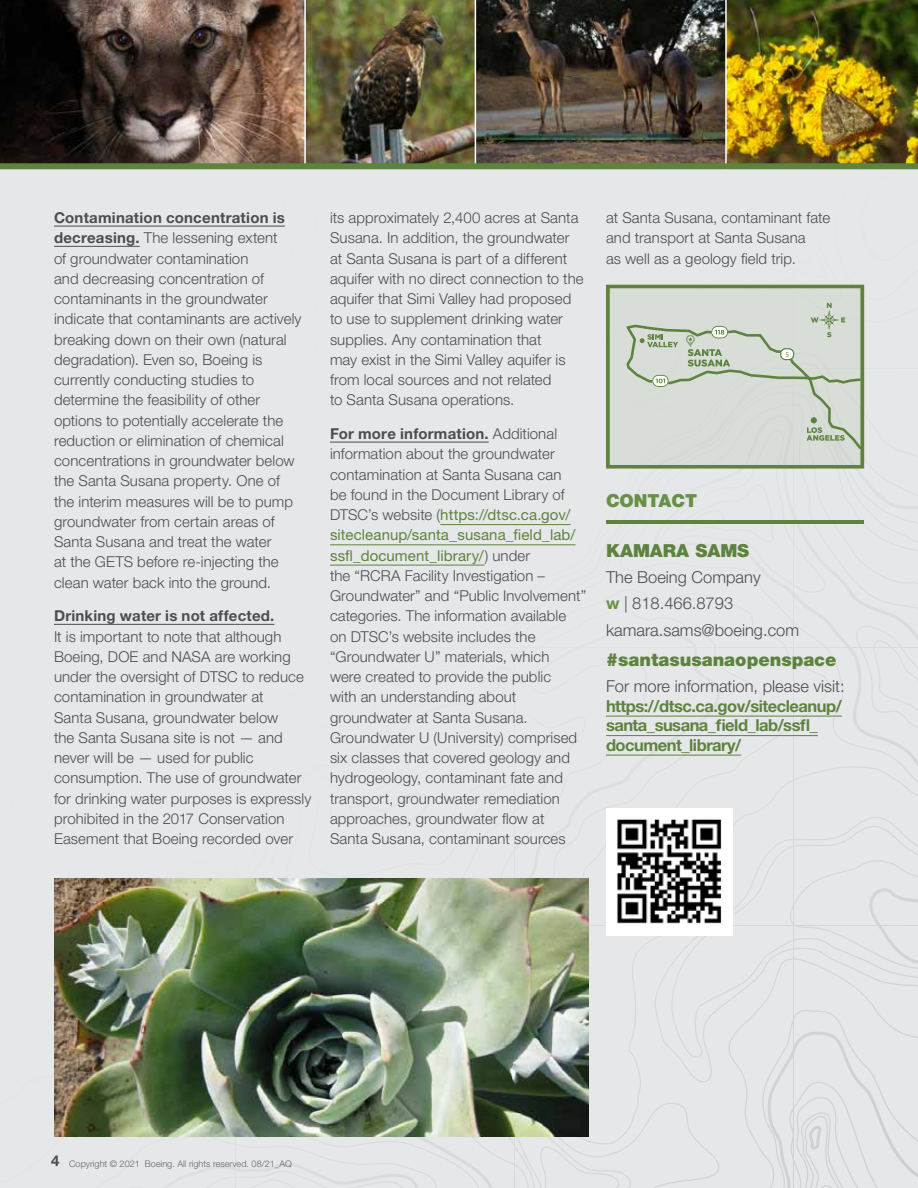
<style>
.page{position:relative;width:918px;height:1188px;background:#fff}
.page>*{position:absolute;margin:0;border:0;box-sizing:border-box;transform-origin:0 0}
.t1{font:900 18px "Helvetica Neue LT Std";color:#5e833f}
.t2{font:900 18px "Helvetica Neue LT Std";color:#679146}
.t3{font:300 16.5px/26.2px "Helvetica Neue LT Std";color:#4d4d4f}
.t4{font:700 16.5px/19.5px "Helvetica Neue LT Std";letter-spacing:-.03em;color:#5e833f}
.t5{font:300 15px/20.2px "Helvetica Neue LT Std";letter-spacing:.005em;color:#4d4d4f}
.t6{font:700 15px "Helvetica Neue LT Std";letter-spacing:.015em;color:#4d4d4f}
.t7{font:300 9.15px "Helvetica Neue LT Std";color:#5b6670}
.t8{font:900 7.2px "Gotham";color:#5e833f}
.s1{font-weight:700}
.s2{font-weight:400;color:#5e833f}
.s3{font-weight:700;color:#679146}
.s4{font-weight:700;font-size:15px;color:#4d4d4f}
</style>
<div class="page">
<div style="left:0;top:203px;width:138px;height:170px;background:#e6e7e8"></div>
<div style="left:0;top:169px;width:138px;height:34px;background:#e6e7e8"></div>
<div style="left:138px;top:169px;width:97px;height:204px;background:#e6e7e8"></div>
<svg style="left:0;top:1146px;width:918px;height:42px;background:#e4e5e6"></svg>
<div style="left:0;top:1066px;width:918px;height:80px;background:#e6e7e8"></div>
<div style="left:0;top:391px;width:918px;height:675px;background:#e6e7e8"></div>
<img style="left:0;top:0;width:235px;height:163px">
<hr style="left:54px;top:226px;width:231px;height:1px;background:#4d4d4f">
<hr style="left:54px;top:246px;width:86px;height:1px;background:#4d4d4f">
<hr style="left:54px;top:624px;width:220px;height:1px;background:#4d4d4f">
<img style="left:235px;top:0;width:683px;height:733px">
<div style="left:781px;top:349px;width:13px;height:11px;background:#fff;border-radius:5px"></div>
<div style="left:780px;top:348px;width:14px;height:12px;border:1px solid #5e833f;border-radius:5px"></div>
<hr style="left:606px;top:716px;width:236px;height:1px;background:#5e833f">
<hr style="left:606px;top:735px;width:212px;height:1px;background:#5e833f">
<hr style="left:606px;top:755px;width:135px;height:1px;background:#5e833f">
<img style="left:606px;top:809px;width:127px;height:127px">
<img style="left:54px;top:878px;width:534px;height:259px">
<div style="left:0;top:163px;width:918px;height:6px;background:#5e833f"></div>
<p class="t5" style="left:54px;top:207px;width:249px"><span class="s1">Contamination concentration is decreasing.</span> The lessening extent<br>of groundwater contamination<br>and decreasing concentration of contaminants in the groundwater indicate that contaminants are actively breaking down on their own (natural degradation). Even so, Boeing is currently conducting studies to determine the feasibility of other options to potentially accelerate the reduction or elimination of chemical concentrations in groundwater below the Santa Susana property. One of the interim measures will be to pump groundwater from certain areas of Santa Susana and treat the water<br>at the GETS before re-injecting the clean water back into the ground.</p>
<p class="t6" style="left:54px;top:607px;width:222px">Drinking water is not affected.</p>
<p class="t5" style="left:54px;top:626px;width:259px">It is important to note that although Boeing, DOE and NASA are working under the oversight of DTSC to reduce contamination in groundwater at<br>Santa Susana, groundwater below<br>the Santa Susana site is not — and never will be — used for public consumption. The use of groundwater for drinking water purposes is expressly prohibited in the 2017 Conservation Easement that Boeing recorded over</p>
<p class="t5" style="left:330px;top:207px;width:255px">its approximately 2,400 acres at Santa Susana. In addition, the groundwater at Santa Susana is part of a different aquifer with no direct connection to the aquifer that Simi Valley had proposed to use to supplement drinking water supplies. Any contamination that<br>may exist in the Simi Valley aquifer is from local sources and not related<br>to Santa Susana operations.</p>
<p class="t5" style="left:330px;top:423px;width:258px"><span class="s1">For more information.</span> Additional information about the groundwater contamination at Santa Susana can<br>be found in the Document Library of DTSC’s website (<span class="s2">https://dtsc.ca.gov/ sitecleanup/santa_susana_field_lab/ ssfl_document_library/</span>) under<br>the “RCRA Facility Investigation – Groundwater” and “Public Involvement” categories. The information available on DTSC’s website includes the “Groundwater U” materials, which<br>were created to provide the public<br>with an understanding about groundwater at Santa Susana.<br>Groundwater U (University) comprised six classes that covered geology and hydrogeology, contaminant fate and transport, groundwater remediation approaches, groundwater flow at<br>Santa Susana, contaminant sources</p>
<p class="t5" style="left:606px;top:207px;width:226px">at Santa Susana, contaminant fate and transport at Santa Susana<br>as well as a geology field trip.</p>
<p class="t2" style="left:606px;top:490px;width:93px">CONTACT</p>
<p class="t8" style="left:785px;top:350px;width:5px">5</p>
<p class="t1" style="left:606px;top:540px;width:145px">KAMARA SAMS</p>
<p class="t3" style="left:606px;top:564px;width:195px">The Boeing Company<br><span class="s3">w</span> | 818.466.8793 kamara.sams@boeing.com</p>
<p class="t1" style="left:606px;top:649px;width:232px">#santasusanaopenspace</p>
<p class="t3" style="left:606px;top:673px;width:240px">For more information, please visit:</p>
<p class="t4" style="left:606px;top:696px;width:237px">https://dtsc.ca.gov/sitecleanup/ santa_susana_field_lab/ssfl_ document_library/</p>
<p class="t7" style="left:51px;top:1158px;width:242px"><span class="s4">4</span> Copyright © 2021 Boeing. All rights reserved. 08/21_AQ</p>
</div>
